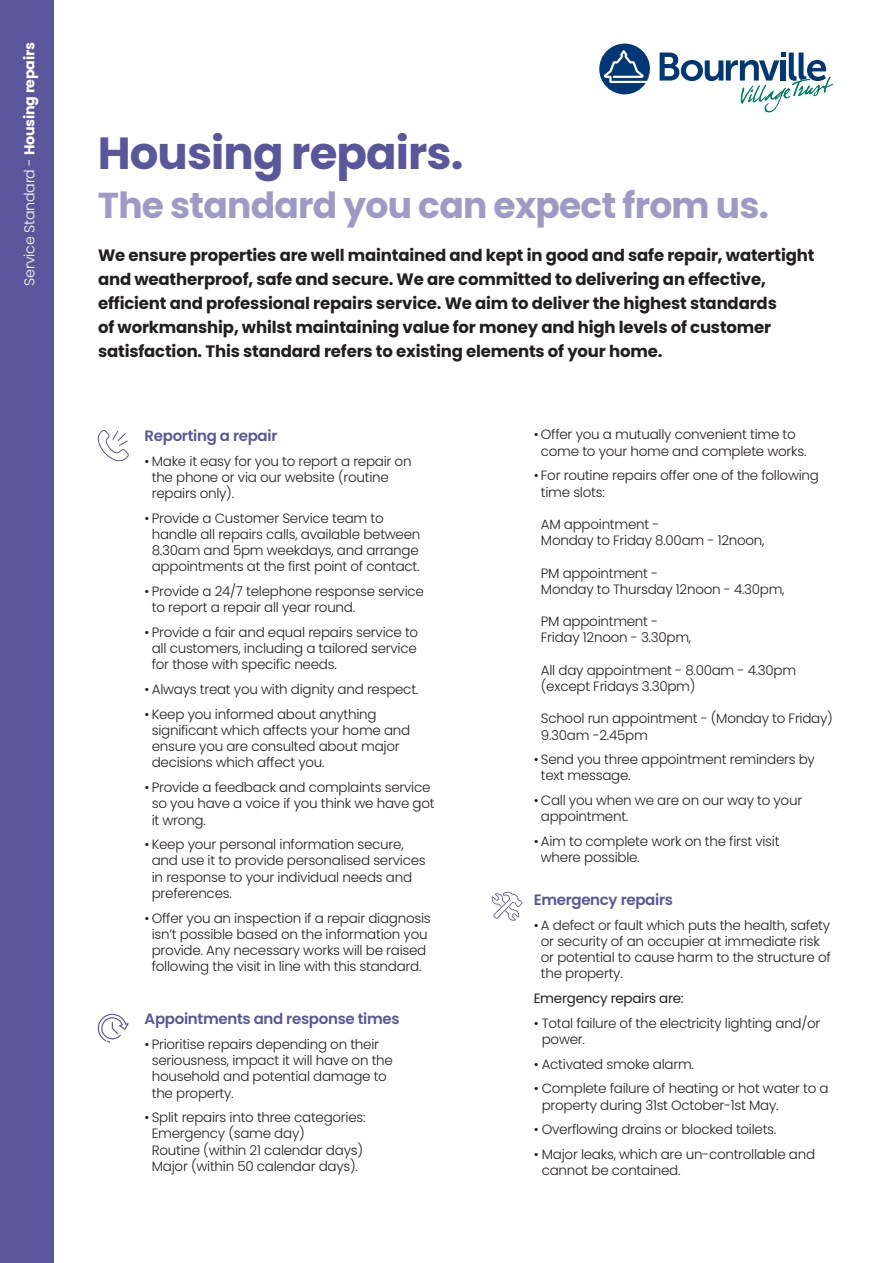
<style>
.page{position:relative;width:893px;height:1263px;background:#fff}
.page>*{position:absolute;margin:0;border:0;box-sizing:border-box;transform-origin:0 0}
.t1{font:700 45px "Poppins";letter-spacing:-.02em;color:#59569b}
.t2{font:700 36px "Poppins";letter-spacing:-.02em;color:#9e9ac5}
.Intro_paragraph{font:700 16.5px/24px "Poppins";letter-spacing:-.01em;color:#231f20}
.Header_1{font:600 15px "Poppins";letter-spacing:-.02em;color:#59569b}
.t3{font:300 14.25px "Poppins";letter-spacing:-.02em;color:#fff}
.Header_1-2{font:300 13.5px/16.2px "Poppins";letter-spacing:-.02em;color:#231f20}
.Header_1-3{font:13.5px "Poppins";letter-spacing:-.02em;color:#231f20}
.s1{font-weight:700}
</style>
<div class="page">
<div style="left:0;top:0;width:54px;height:1263px;background:#59569b"></div>
<svg style="left:599px;top:44px;width:51px;height:50px"></svg>
<svg style="left:660px;top:53px;width:173px;height:59px"></svg>
<svg style="left:97px;top:430px;width:32px;height:31px"></svg>
<svg style="left:98px;top:1014px;width:31px;height:28px"></svg>
<svg style="left:491px;top:891px;width:32px;height:30px"></svg>
<p class="t3" style="left:21px;top:286px;width:245px;rotate:-90deg">Service Standard - <span class="s1">Housing repairs</span></p>
<p class="t1" style="left:98px;top:127px;width:367px">Housing repairs.</p>
<p class="t2" style="left:98px;top:184px;width:673px">The standard you can expect from us.</p>
<p class="Intro_paragraph" style="left:98px;top:244px;width:718px">We ensure properties are well maintained and kept in good and safe repair, watertight and weatherproof, safe and secure. We are committed to delivering an effective, efficient and professional repairs service. We aim to deliver the highest standards<br>of workmanship, whilst maintaining value for money and high levels of customer satisfaction. This standard refers to existing elements of your home.</p>
<p class="Header_1" style="left:145px;top:427px;width:134px">Reporting a repair</p>
<p class="Header_1-2" style="left:152px;top:453px;width:261px;text-indent:-7px">• Make it easy for you to report a repair on the phone or via our website (routine repairs only).</p>
<p class="Header_1-2" style="left:152px;top:510px;width:270px;text-indent:-7px">• Provide a Customer Service team to handle all repairs calls, available between 8.30am and 5pm weekdays, and arrange appointments at the first point of contact.</p>
<p class="Header_1-2" style="left:152px;top:583px;width:274px;text-indent:-7px">• Provide a 24/7 telephone response service to report a repair all year round.</p>
<p class="Header_1-2" style="left:152px;top:624px;width:268px;text-align:justify;text-indent:-7px">• Provide a fair and equal repairs service to all customers, including a tailored service for those with specific needs.</p>
<p class="Header_1-2" style="left:145px;top:681px;width:275px">• Always treat you with dignity and respect.</p>
<p class="Header_1-2" style="left:152px;top:706px;width:260px;text-indent:-7px">• Keep you informed about anything significant which affects your home and ensure you are consulted about major decisions which affect you.</p>
<p class="Header_1-2" style="left:152px;top:779px;width:284px;text-indent:-7px">• Provide a feedback and complaints service so you have a voice if you think we have got it wrong.</p>
<p class="Header_1-2" style="left:152px;top:836px;width:275px;text-indent:-7px">• Keep your personal information secure, and use it to provide personalised services in response to your individual needs and preferences.</p>
<p class="Header_1-2" style="left:145px;top:910px;width:288px;text-align:center">• Offer you an inspection if a repair diagnosis isn’t possible based on the information you provide. Any necessary works will be raised following the visit in line with this standard.</p>
<p class="Header_1" style="left:145px;top:1010px;width:257px">Appointments and response times</p>
<p class="Header_1-2" style="left:152px;top:1036px;width:243px;text-indent:-7px">• Prioritise repairs depending on their seriousness, impact it will have on the household and potential damage to the property.</p>
<p class="Header_1-2" style="left:152px;top:1109px;width:215px;text-indent:-7px">• Split repairs into three categories:<br>Emergency (same day)<br>Routine (within 21 calendar days)<br>Major (within 50 calendar days).</p>
<p class="Header_1-2" style="left:541px;top:427px;width:267px;text-indent:-7px">• Offer you a mutually convenient time to come to your home and complete works.</p>
<p class="Header_1-2" style="left:541px;top:468px;width:280px;text-indent:-7px">• For routine repairs offer one of the following time slots:</p>
<p class="Header_1-2" style="left:541px;top:516px;width:225px">AM appointment -<br>Monday to Friday 8.00am - 12noon,</p>
<p class="Header_1-2" style="left:541px;top:565px;width:245px">PM appointment -<br>Monday to Thursday 12noon - 4.30pm,</p>
<p class="Header_1-2" style="left:541px;top:613px;width:152px">PM appointment -<br>Friday 12noon - 3.30pm,</p>
<p class="Header_1-2" style="left:541px;top:662px;width:257px">All day appointment - 8.00am - 4.30pm (except Fridays 3.30pm)</p>
<p class="Header_1-2" style="left:541px;top:711px;width:293px">School run appointment - (Monday to Friday)<br>9.30am -2.45pm</p>
<p class="Header_1-2" style="left:541px;top:751px;width:276px;text-indent:-7px">• Send you three appointment reminders by text message.</p>
<p class="Header_1-2" style="left:541px;top:792px;width:263px;text-indent:-7px">• Call you when we are on our way to your appointment.</p>
<p class="Header_1-2" style="left:541px;top:833px;width:240px;text-indent:-7px">• Aim to complete work on the first visit where possible.</p>
<p class="Header_1" style="left:534px;top:891px;width:141px">Emergency repairs</p>
<p class="Header_1-2" style="left:541px;top:917px;width:291px;text-indent:-7px">• A defect or fault which puts the health, safety or security of an occupier at immediate risk or potential to cause harm to the structure of the property.</p>
<p class="Header_1-3" style="left:534px;top:990px;width:152px">Emergency repairs are:</p>
<p class="Header_1-2" style="left:542px;top:1015px;width:280px;text-indent:-8px">• Total failure of the electricity lighting and/or power.</p>
<p class="Header_1-2" style="left:534px;top:1056px;width:162px">• Activated smoke alarm.</p>
<p class="Header_1-2" style="left:542px;top:1080px;width:288px;text-indent:-8px">• Complete failure of heating or hot water to a property during 31st October-1st May.</p>
<p class="Header_1-2" style="left:534px;top:1121px;width:244px">• Overflowing drains or blocked toilets.</p>
<p class="Header_1-2" style="left:542px;top:1146px;width:275px;text-indent:-8px">• Major leaks, which are un-controllable and cannot be contained.</p>
</div>
